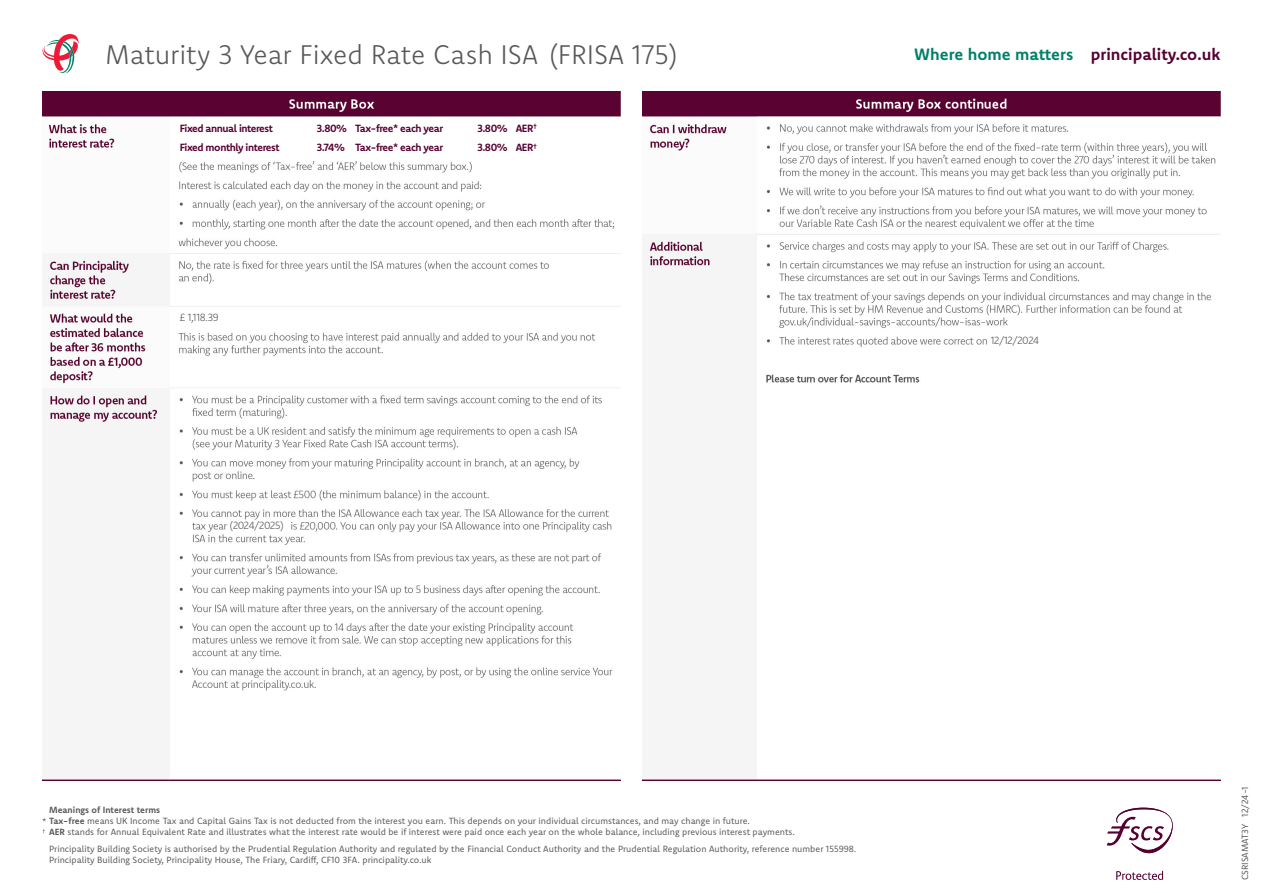
<style>
.page{position:relative;width:1263px;height:893px;background:#fff}
.page>*{position:absolute;margin:0;border:0;box-sizing:border-box;transform-origin:0 0}
.Product_title{font:300 27px "Komet";letter-spacing:-.005em;color:#57585a}
.tagline{font:700 16.5px "Komet";color:#550032}
.Table_copy{font:700 10.5px "Komet";letter-spacing:-.04em;color:#550032}
.Table_copy-2{font:300 10.5px "Komet";letter-spacing:-.04em;color:#57585a}
.Plum_subhead{font:700 10.5px "Komet";letter-spacing:-.04em;color:#550032}
.small_print{font:9px/10.8px "Komet";color:#57585a}
.ref_number{font:9px "Komet";color:#57585a}
.s1{color:#008068}
.s2{font-weight:700}
</style>
<div class="page">
<svg style="left:43px;top:34px;width:36px;height:39px"></svg>
<svg style="left:1116px;top:871px;width:47px;height:9px"></svg>
<svg style="left:1107px;top:808px;width:66px;height:45px"></svg>
<img style="left:43px;top:91px;width:578px;height:689px">
<img style="left:642px;top:91px;width:578px;height:689px">
<p class="Product_title" style="left:105px;top:37px;width:574px">Maturity 3 Year Fixed Rate Cash ISA (FRISA 175)</p>
<p class="tagline" style="left:914px;top:43px;width:308px"><span class="s1">Where home matters</span> principality.co.uk</p>
<p class="Table_copy" style="left:180px;top:121px;width:95px">Fixed annual interest</p>
<p class="Table_copy" style="left:180px;top:141px;width:101px">Fixed monthly interest</p>
<p class="Plum_subhead" style="left:317px;top:121px;width:32px">3.80%</p>
<p class="Plum_subhead" style="left:317px;top:141px;width:30px">3.74%</p>
<p class="Table_copy" style="left:355px;top:121px;width:90px">Tax-free* each year</p>
<p class="Table_copy" style="left:355px;top:141px;width:90px">Tax-free* each year</p>
<p class="Plum_subhead" style="left:477px;top:121px;width:32px">3.80%</p>
<p class="Plum_subhead" style="left:477px;top:141px;width:32px">3.80%</p>
<p class="Table_copy" style="left:516px;top:121px;width:23px">AER<sup>†</sup></p>
<p class="Table_copy" style="left:516px;top:141px;width:23px">AER<sup>†</sup></p>
<p class="Table_copy-2" style="left:180px;top:311px;width:40px">£ 1,118.39</p>
<p class="Table_copy-2" style="left:230px;top:518px;width:56px">(2024/2025)</p>
<p class="Table_copy-2" style="left:991px;top:334px;width:50px">12/12/2024</p>
<p class="small_print" style="left:49px;top:805px;width:747px"><span class="s2">Meanings of Interest terms<br>Tax-free</span> means UK Income Tax and Capital Gains Tax is not deducted from the interest you earn. This depends on your individual circumstances, and may change in future.<br><span class="s2">AER</span> stands for Annual Equivalent Rate and illustrates what the interest rate would be if interest were paid once each year on the whole balance, including previous interest payments.</p>
<p class="small_print" style="left:49px;top:843px;width:809px">Principality Building Society is authorised by the Prudential Regulation Authority and regulated by the Financial Conduct Authority and the Prudential Regulation Authority, reference number 155998.<br>Principality Building Society, Principality House, The Friary, Cardiff, CF10 3FA. principality.co.uk</p>
<p class="ref_number" style="left:1239px;top:817px;width:32px;rotate:-90deg">12/24-1</p>
<p class="ref_number" style="left:1239px;top:880px;width:58px;rotate:-90deg">CSRISAMAT3Y</p>
</div>
